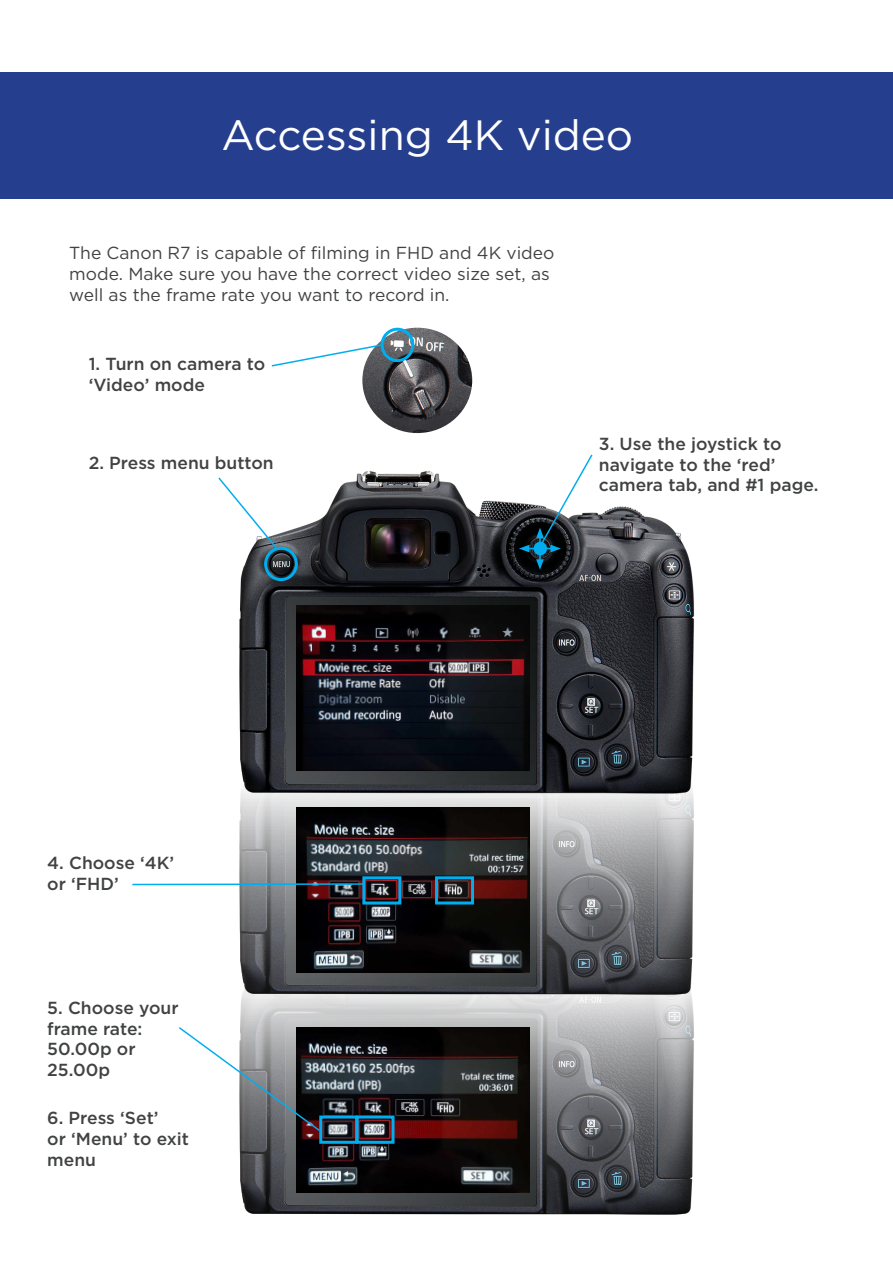
<style>
.page{position:relative;width:893px;height:1263px;background:#fff}
.page>*{position:absolute;margin:0;border:0;box-sizing:border-box;transform-origin:0 0}
.t1{font:42.3px "Gotham";color:#fff}
.t2{font:500 17.4px/21px "Gotham";color:#414243}
.t3{font:17.4px/21px "Gotham";color:#414243}
</style>
<div class="page">
<img style="left:239px;top:1044px;width:455px;height:171px">
<img style="left:239px;top:802px;width:455px;height:242px">
<img style="left:239px;top:433px;width:455px;height:369px">
<img style="left:362px;top:328px;width:110px;height:105px">
<div style="left:0;top:72px;width:893px;height:126px;background:#253f8e"></div>
<img style="left:296px;top:808px;width:233px;height:164px">
<img style="left:296px;top:1028px;width:233px;height:164px">
<svg style="left:218px;top:476px;width:61px;height:74px"></svg>
<svg style="left:271px;top:343px;width:113px;height:25px"></svg>
<svg style="left:132px;top:882px;width:230px;height:4px"></svg>
<svg style="left:179px;top:1025px;width:142px;height:107px"></svg>
<div style="left:264px;top:547px;width:34px;height:34px;border:3px solid #00aeef;border-radius:50%"></div>
<div style="left:381px;top:328px;width:33px;height:34px;border:3px solid #00aeef;border-radius:50%"></div>
<img style="left:296px;top:606px;width:233px;height:164px">
<svg style="left:519px;top:453px;width:75px;height:117px"></svg>
<div style="left:362px;top:876px;width:39px;height:28px;border:3px solid #00aeef"></div>
<div style="left:319px;top:1115px;width:39px;height:29px;border:3px solid #00aeef"></div>
<div style="left:356px;top:1115px;width:38px;height:29px;border:3px solid #00aeef"></div>
<div style="left:435px;top:876px;width:39px;height:28px;border:3px solid #00aeef"></div>
<p class="t1" style="left:222px;top:108px;width:413px">Accessing 4K video</p>
<p class="t3" style="left:69px;top:242px;width:487px">The Canon R7 is capable of filming in FHD and 4K video mode. Make sure you have the correct video size set, as well as the frame rate you want to record in.</p>
<p class="t2" style="left:89px;top:353px;width:178px">1. Turn on camera to ‘Video’ mode</p>
<p class="t2" style="left:89px;top:452px;width:187px">2. Press menu button</p>
<p class="t2" style="left:47px;top:852px;width:128px">4. Choose ‘4K’ or ‘FHD’</p>
<p class="t2" style="left:47px;top:997px;width:133px">5. Choose your frame rate:<br>50.00p or<br>25.00p</p>
<p class="t2" style="left:47px;top:1107px;width:113px">6. Press ‘Set’</p>
<p class="t2" style="left:47px;top:1128px;width:143px">or ‘Menu’ to exit menu</p>
<p class="t2" style="left:599px;top:433px;width:221px">3. Use the joystick to navigate to the ‘red’ camera tab, and #1 page.</p>
</div>
